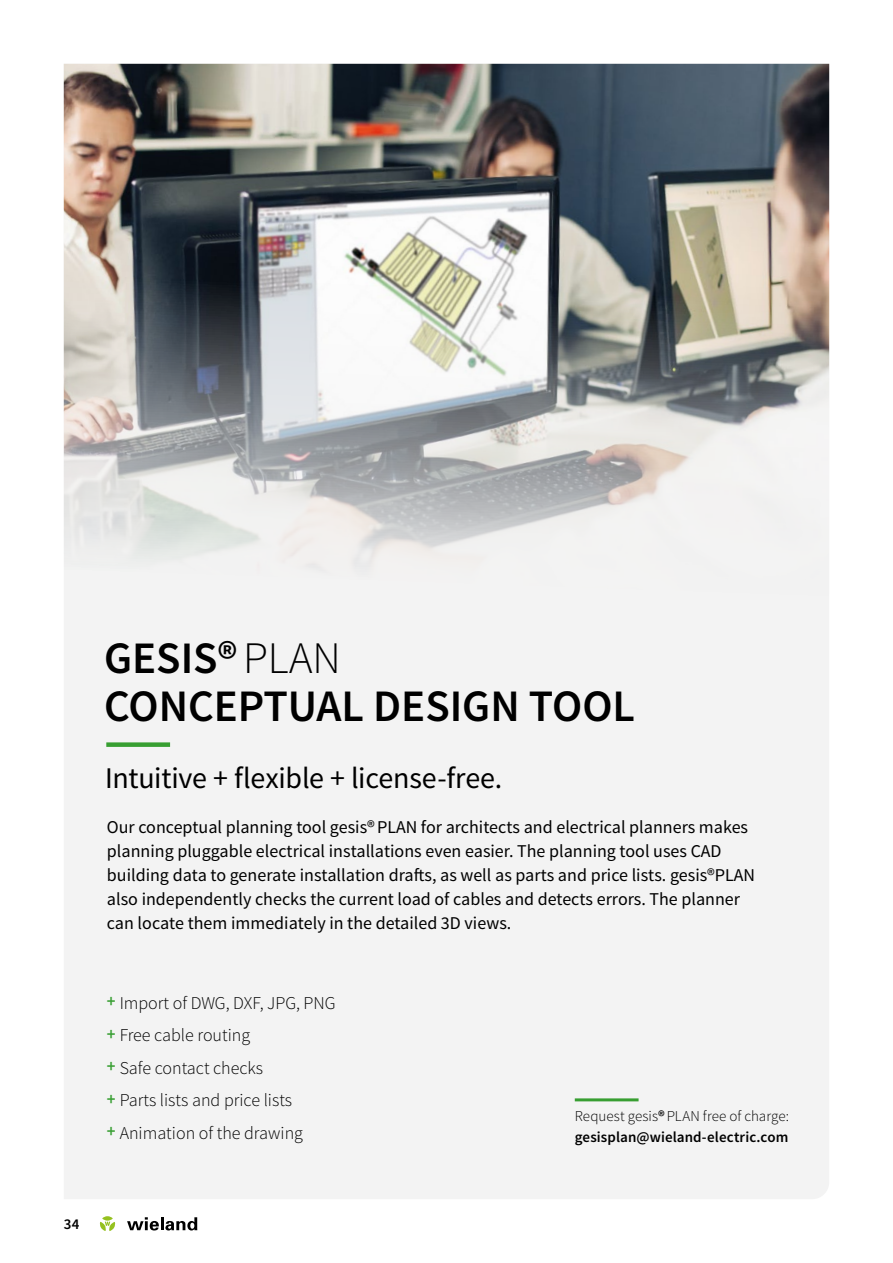
<style>
.page{position:relative;width:893px;height:1263px;background:#fff}
.page>*{position:absolute;margin:0;border:0;box-sizing:border-box;transform-origin:0 0}
.t1{font:600 45px/48px "Source Sans Pro";color:#000}
.t2{font:30px "Source Sans Pro";letter-spacing:-.01em;color:#000}
.t3{font:18px/24px "Source Sans Pro";color:#000}
.t4{font:300 18px/32.5px "Source Sans Pro";color:#000}
.t5{font:600 15px/21px "Source Sans Pro";letter-spacing:.005em;color:#000}
.s1{font-weight:300}
.s2{font-weight:600;color:#379e31}
</style>
<div class="page">
<div style="left:64px;top:690px;width:765px;height:509px;background:#f3f3f3"></div>
<img style="left:64px;top:64px;width:765px;height:626px">
<hr style="left:575px;top:1098px;width:64px;height:3px;background:#379e31">
<div style="left:106px;top:742px;width:64px;height:5px;background:#379e31"></div>
<svg style="left:102px;top:1216px;width:11px;height:4px"></svg>
<svg style="left:100px;top:1222px;width:15px;height:9px"></svg>
<svg style="left:127px;top:1217px;width:70px;height:13px"></svg>
<h1 class="t1" style="left:104px;top:635px;width:532px">GESIS®<span class="s1">PLAN<br></span>CONCEPTUAL DESIGN TOOL</h1>
<h2 class="t2" style="left:105px;top:759px;width:399px">Intuitive + flexible + license-free.</h2>
<p class="t3" style="left:107px;top:815px;width:650px">Our conceptual planning tool gesis®PLAN for architects and electrical planners makes planning pluggable electrical installations even easier. The planning tool uses CAD building data to generate installation drafts, as well as parts and price lists. gesis®PLAN also independently checks the current load of cables and detects errors. The planner can locate them immediately in the detailed 3D views.</p>
<p class="t4" style="left:107px;top:987px;width:230px"><span class="s2">+</span> Import of DWG, DXF, JPG, PNG <span class="s2">+</span> Free cable routing<br><span class="s2">+</span> Safe contact checks<br><span class="s2">+</span> Parts lists and price lists<br><span class="s2">+</span> Animation of the drawing</p>
<p class="t5" style="left:575px;top:1106px;width:216px"><span class="s1">Request gesis</span>®<span class="s1">PLAN free of charge: </span>gesisplan@wieland-electric.com</p>
<p class="t5" style="left:64px;top:1214px;width:17px">34</p>
</div>
